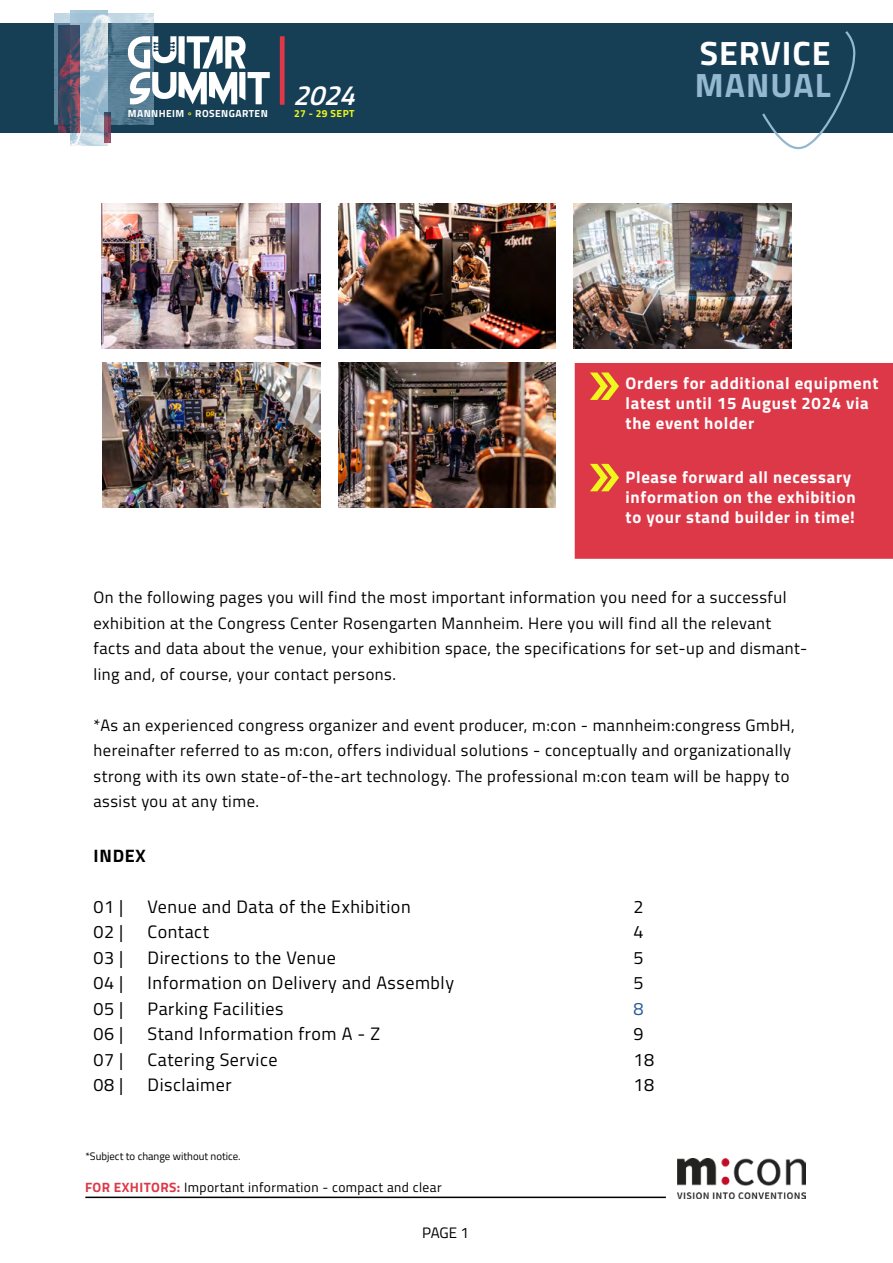
<style>
.page{position:relative;width:893px;height:1263px;background:#fff}
.page>*{position:absolute;margin:0;border:0;box-sizing:border-box;transform-origin:0 0}
.t1{font:700 33.75px "Titillium Web";letter-spacing:.03em;color:#fff}
.t2{font:700 33.75px "Titillium Web";letter-spacing:.03em;color:#93b8cf}
.t3{font:italic 600 27.9px "Titillium Web";color:#fff}
.t4{font:18px "Titillium Web";letter-spacing:.03em;color:#000}
.t5{font:700 18px "Titillium Web";letter-spacing:.04em;color:#000}
.t6{font:18px "Titillium Web";color:#275b9b}
.t7{font:700 16.8px/20.2px "Titillium Web";letter-spacing:.04em;color:#fff}
.t8{font:16.5px/25.5px "Titillium Web";letter-spacing:.03em;color:#000}
.t9{font:15.15px "Titillium Web";color:#000}
.t10{font:13.5px "Titillium Web";letter-spacing:.03em;color:#000}
.t11{font:10.8px "Titillium Web";color:#000}
.t12{font:700 10.2px "Titillium Web";letter-spacing:.04em;color:#fff}
.t13{font:700 10.2px "Titillium Web";letter-spacing:.04em;color:#f0f71c}
.s1{font-weight:700;color:#dc3848}
</style>
<div class="page">
<div style="left:0;top:24px;width:893px;height:109px;background:#163f56"></div>
<img style="left:55px;top:14px;width:98px;height:111px">
<img style="left:71px;top:11px;width:37px;height:135px">
<img style="left:105px;top:113px;width:6px;height:30px">
<img style="left:58px;top:25px;width:21px;height:107px">
<svg style="left:128px;top:36px;width:142px;height:68px"></svg>
<div style="left:280px;top:36px;width:5px;height:69px;background:#dc3848"></div>
<svg style="left:762px;top:31px;width:94px;height:119px"></svg>
<div style="left:575px;top:363px;width:318px;height:196px;background:#dc3848"></div>
<svg style="left:590px;top:372px;width:29px;height:28px"></svg>
<svg style="left:590px;top:464px;width:29px;height:27px"></svg>
<img style="left:678px;top:1158px;width:127px;height:40px">
<hr style="left:85px;top:1196px;width:581px;height:2px;background:#000">
<img style="left:102px;top:203px;width:218px;height:146px">
<img style="left:338px;top:204px;width:218px;height:145px">
<img style="left:573px;top:203px;width:218px;height:145px">
<img style="left:103px;top:363px;width:217px;height:145px">
<img style="left:338px;top:363px;width:218px;height:145px">
<p class="t12" style="left:128px;top:106px;width:141px">MANNHEIM <sub>°</sub> ROSENGARTEN</p>
<h2 class="t3" style="left:293px;top:75px;width:73px">2024</h2>
<p class="t13" style="left:294px;top:106px;width:62px">27 - 29 SEPT</p>
<h1 class="t1" style="left:700px;top:27px;width:132px">SERVICE</h1>
<h1 class="t2" style="left:695px;top:59px;width:137px">MANUAL</h1>
<p class="t7" style="left:626px;top:372px;width:254px">Orders for additional equipment latest until 15 August 2024 via the event holder</p>
<p class="t7" style="left:626px;top:466px;width:232px">Please forward all necessary information on the exhibition to your stand builder in time!</p>
<p class="t8" style="left:94px;top:584px;width:715px">On the following pages you will find the most important information you need for a successful exhibition at the Congress Center Rosengarten Mannheim. Here you will find all the relevant facts and data about the venue, your exhibition space, the specifications for set-up and dismant&shy;ling and, of course, your contact persons.</p>
<p class="t8" style="left:94px;top:711px;width:703px">*As an experienced congress organizer and event producer, m:con - mannheim:congress GmbH, hereinafter referred to as m:con, offers individual solutions - conceptually and organizationally strong with its own state-of-the-art technology. The professional m:con team will be happy to assist you at any time.</p>
<p class="t5" style="left:94px;top:841px;width:54px">INDEX</p>
<p class="t4" style="left:94px;top:893px;width:31px">01 |</p>
<p class="t4" style="left:148px;top:893px;width:265px">Venue and Data of the Exhibition</p>
<p class="t4" style="left:634px;top:893px;width:12px">2</p>
<p class="t4" style="left:94px;top:919px;width:31px">02 |</p>
<p class="t4" style="left:148px;top:919px;width:63px">Contact</p>
<p class="t4" style="left:634px;top:919px;width:12px">4</p>
<p class="t4" style="left:94px;top:944px;width:31px">03 |</p>
<p class="t4" style="left:148px;top:944px;width:190px">Directions to the Venue</p>
<p class="t4" style="left:634px;top:944px;width:12px">5</p>
<p class="t4" style="left:94px;top:970px;width:31px">04 |</p>
<p class="t4" style="left:148px;top:970px;width:308px">Information on Delivery and Assembly</p>
<p class="t4" style="left:634px;top:970px;width:12px">5</p>
<p class="t4" style="left:94px;top:995px;width:31px">05 |</p>
<p class="t4" style="left:148px;top:995px;width:137px">Parking Facilities</p>
<p class="t6" style="left:634px;top:995px;width:12px">8</p>
<p class="t4" style="left:94px;top:1021px;width:31px">06 |</p>
<p class="t4" style="left:148px;top:1021px;width:234px">Stand Information from A - Z</p>
<p class="t4" style="left:634px;top:1021px;width:12px">9</p>
<p class="t4" style="left:94px;top:1046px;width:31px">07 |</p>
<p class="t4" style="left:148px;top:1046px;width:131px">Catering Service</p>
<p class="t4" style="left:634px;top:1046px;width:22px">18</p>
<p class="t4" style="left:94px;top:1072px;width:31px">08 |</p>
<p class="t4" style="left:148px;top:1072px;width:86px">Disclaimer</p>
<p class="t4" style="left:634px;top:1072px;width:22px">18</p>
<p class="t11" style="left:85px;top:1149px;width:157px">*Subject to change without notice.</p>
<p class="t10" style="left:85px;top:1177px;width:358px"><span class="s1">FOR EXHITORS:</span> Important information - compact and clear</p>
<p class="t9" style="left:422px;top:1221px;width:48px">PAGE 1</p>
</div>
